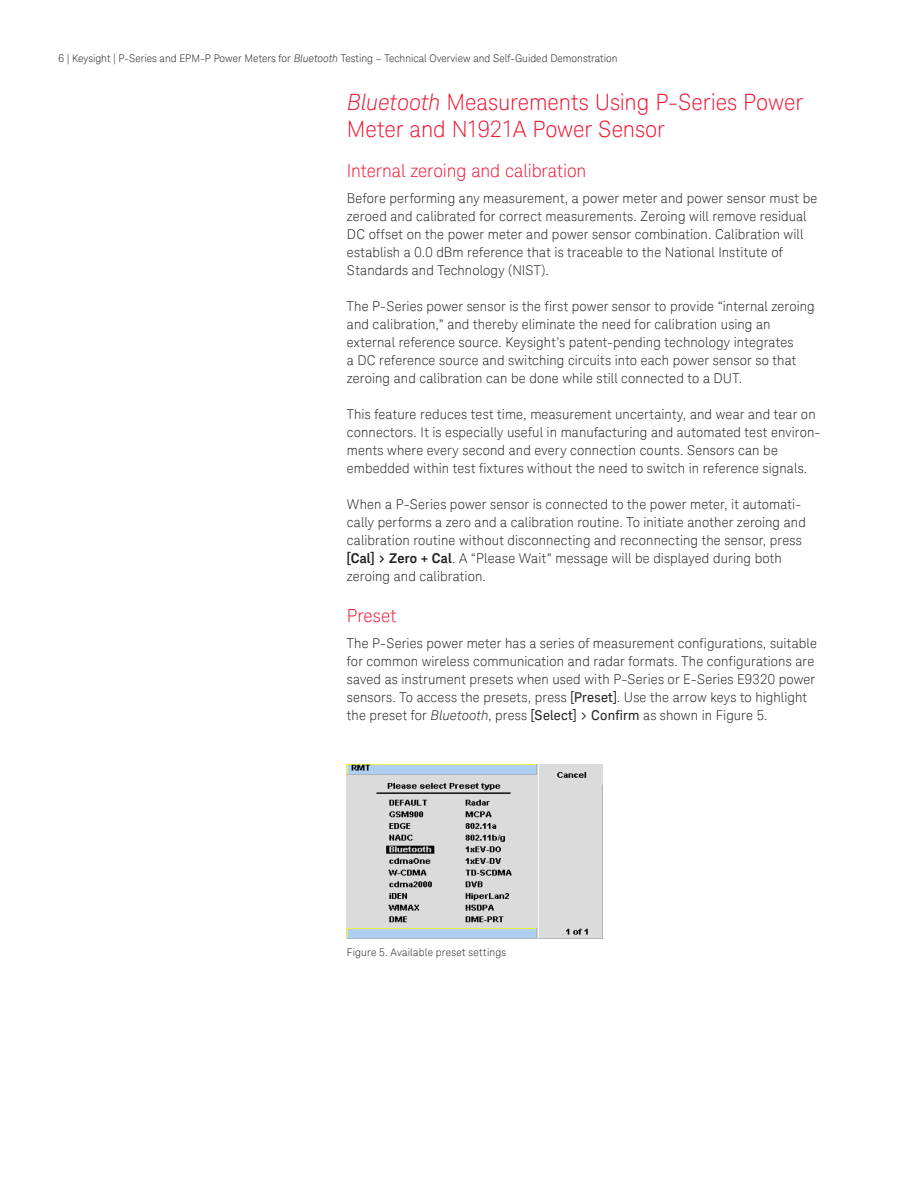
<style>
.page{position:relative;width:918px;height:1188px;background:#fff}
.page>*{position:absolute;margin:0;border:0;box-sizing:border-box;transform-origin:0 0}
.K_Heading_1{font:300 22.5px/27px "Keysight Sans";letter-spacing:-.01em;color:#ed1a36}
.K_Heading_2{font:300 18px "Keysight Sans";letter-spacing:-.005em;color:#ed1a36}
.K_Body_Text{font:300 13.5px/18px "Keysight Sans";letter-spacing:.01em;color:#231f20}
.K_Captions{font:300 10.5px "Keysight Sans";color:#231f20}
.K_Captions-2{font:300 10.5px "Keysight Sans";letter-spacing:.02em;color:#231f20}
.s1{font-style:italic}
.s2{font-weight:700}
.s3{font-weight:400}
</style>
<div class="page">
<img style="left:347px;top:765px;width:255px;height:174px">
<p class="K_Captions" style="left:59px;top:52px;width:560px">6 | Keysight | P-Series and EPM-P Power Meters for <span class="s1">Bluetooth</span> Testing – Technical Overview and Self-Guided Demonstration</p>
<p class="K_Heading_1" style="left:347px;top:89px;width:458px"><span class="s1">Bluetooth</span> Measurements Using P-Series Power<br>Meter and N1921A Power Sensor</p>
<p class="K_Heading_2" style="left:347px;top:160px;width:241px">Internal zeroing and calibration</p>
<p class="K_Body_Text" style="left:347px;top:189px;width:472px">Before performing any measurement, a power meter and power sensor must be zeroed and calibrated for correct measurements. Zeroing will remove residual DC offset on the power meter and power sensor combination. Calibration will establish a 0.0 dBm reference that is traceable to the National Institute of Standards and Technology (NIST).</p>
<p class="K_Body_Text" style="left:347px;top:297px;width:469px">The P-Series power sensor is the first power sensor to provide “internal zeroing and calibration,” and thereby eliminate the need for calibration using an external reference source. Keysight’s patent-pending technology integrates<br>a DC reference source and switching circuits into each power sensor so that zeroing and calibration can be done while still connected to a DUT.</p>
<p class="K_Body_Text" style="left:347px;top:405px;width:475px">This feature reduces test time, measurement uncertainty, and wear and tear on connectors. It is especially useful in manufacturing and automated test environ&shy;ments where every second and every connection counts. Sensors can be embedded within test fixtures without the need to switch in reference signals.</p>
<p class="K_Body_Text" style="left:347px;top:495px;width:461px">When a P-Series power sensor is connected to the power meter, it automati&shy;cally performs a zero and a calibration routine. To initiate another zeroing and calibration routine without disconnecting and reconnecting the sensor, press <span class="s2">[Cal] &gt; Zero + Cal</span>. A “Please Wait” message will be displayed during both zeroing and calibration.</p>
<p class="K_Heading_2" style="left:347px;top:605px;width:51px">Preset</p>
<p class="K_Body_Text" style="left:347px;top:634px;width:472px">The P-Series power meter has a series of measurement configurations, suitable for common wireless communication and radar formats. The configurations are saved as instrument presets when used with P-Series or E-Series E9320 power sensors. To access the presets, press <span class="s3">[Preset]</span>. Use the arrow keys to highlight the preset for <span class="s1">Bluetooth</span>, press <span class="s3">[Select] &gt; Confirm</span> as shown in Figure 5.</p>
<p class="K_Captions-2" style="left:347px;top:946px;width:161px">Figure 5. Available preset settings</p>
</div>
